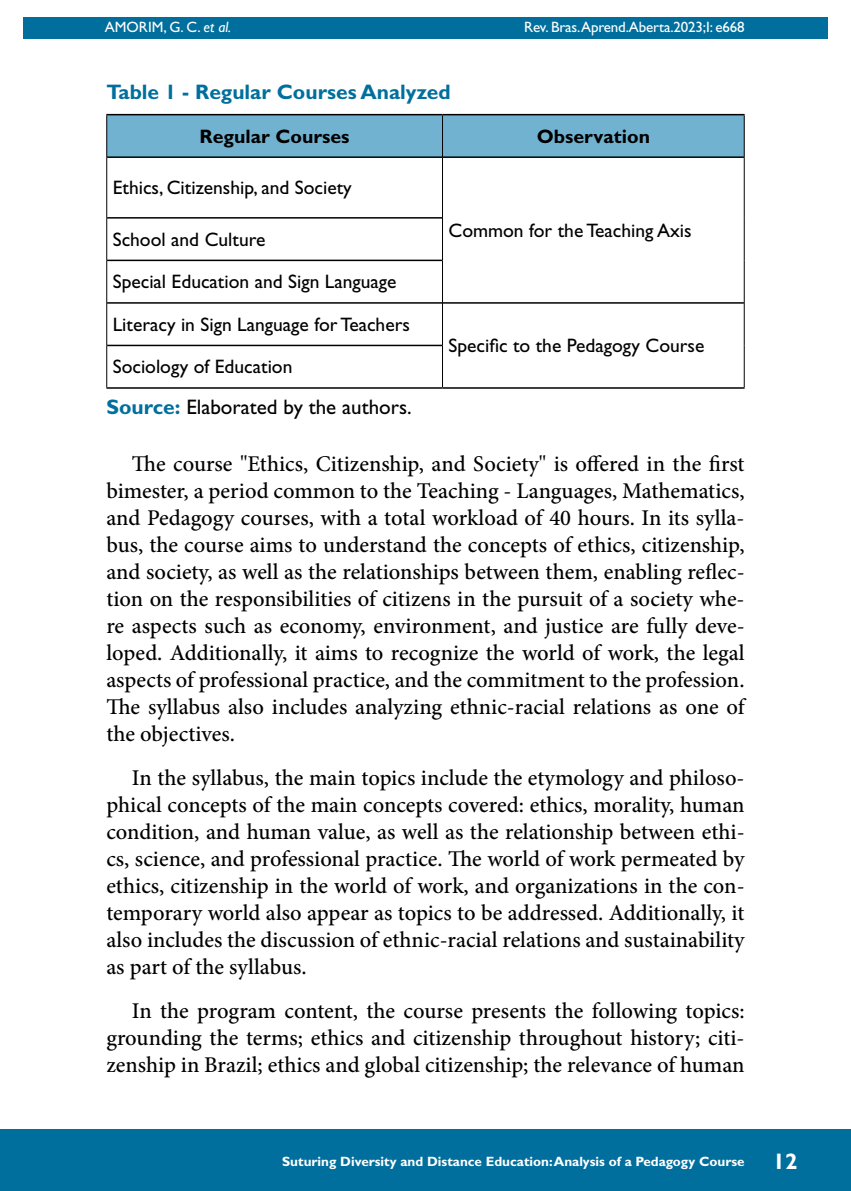
<style>
.page{position:relative;width:851px;height:1191px;background:#fff}
.page>*{position:absolute;margin:0;border:0;box-sizing:border-box;transform-origin:0 0}
.t1{font:500 22.5px/27px "Minion Pro";color:#000;text-align:justify}
.t2{font:21px "Gill Sans Std";color:#000}
.t3{font:700 21px "Gill Sans Std";color:#006f9e}
.t4{font:19.5px/42.5px "Gill Sans Std";color:#000}
.t5{font:700 19.5px "Gill Sans Std";color:#000}
.t6{font:15px "Gill Sans Std";letter-spacing:-.01em;color:#fff}
.t7{font:700 13.5px "Gill Sans Std";color:#fff}
.s1{font-style:italic}
.s2{font-weight:700;color:#006f9e}
.s3{font-size:22.5px}
</style>
<div class="page">
<hr style="left:104px;top:0;width:1px;height:467px;background:#006f9e">
<div style="left:23px;top:17px;width:804px;height:21px;background:#006f9e"></div>
<div style="left:0;top:1129px;width:850px;height:62px;background:#006f9e"></div>
<div style="left:107px;top:115px;width:636px;height:41px;background:#71b2d1"></div>
<hr style="left:106px;top:114px;width:336px;height:1px;background:#000">
<hr style="left:442px;top:114px;width:302px;height:1px;background:#000">
<hr style="left:107px;top:156px;width:335px;height:2px;background:#000">
<hr style="left:443px;top:156px;width:300px;height:2px;background:#000">
<hr style="left:107px;top:217px;width:335px;height:2px;background:#000">
<hr style="left:107px;top:260px;width:335px;height:1px;background:#000">
<hr style="left:107px;top:302px;width:335px;height:2px;background:#000">
<hr style="left:443px;top:302px;width:300px;height:2px;background:#000">
<hr style="left:107px;top:345px;width:335px;height:1px;background:#000">
<hr style="left:106px;top:387px;width:336px;height:2px;background:#000">
<hr style="left:442px;top:387px;width:302px;height:2px;background:#000">
<hr style="left:106px;top:115px;width:1px;height:42px;background:#000">
<hr style="left:442px;top:115px;width:1px;height:42px;background:#000">
<hr style="left:743px;top:115px;width:1px;height:42px;background:#000">
<hr style="left:106px;top:157px;width:1px;height:61px;background:#000">
<hr style="left:442px;top:157px;width:1px;height:61px;background:#000">
<hr style="left:743px;top:157px;width:1px;height:61px;background:#000">
<hr style="left:106px;top:218px;width:1px;height:42px;background:#000">
<hr style="left:442px;top:218px;width:1px;height:42px;background:#000">
<hr style="left:743px;top:218px;width:1px;height:42px;background:#000">
<hr style="left:106px;top:260px;width:1px;height:43px;background:#000">
<hr style="left:442px;top:260px;width:1px;height:43px;background:#000">
<hr style="left:743px;top:260px;width:1px;height:43px;background:#000">
<hr style="left:106px;top:303px;width:1px;height:42px;background:#000">
<hr style="left:442px;top:303px;width:1px;height:42px;background:#000">
<hr style="left:743px;top:303px;width:1px;height:42px;background:#000">
<hr style="left:106px;top:345px;width:1px;height:42px;background:#000">
<hr style="left:442px;top:345px;width:1px;height:42px;background:#000">
<hr style="left:743px;top:345px;width:1px;height:42px;background:#000">
<p class="t6" style="left:105px;top:18px;width:128px">AMORIM, G. C. <span class="s1">et al.</span></p>
<p class="t6" style="left:524px;top:18px;width:222px">Rev. Bras.Aprend.Aberta.2023;I: e668</p>
<p class="t3" style="left:106px;top:80px;width:346px">Table 1 - Regular Courses Analyzed</p>
<p class="t5" style="left:200px;top:124px;width:151px">Regular Courses</p>
<p class="t5" style="left:536px;top:124px;width:115px">Observation</p>
<p class="t4" style="left:113px;top:166px;width:240px">Ethics, Citizenship, and Society</p>
<p class="t4" style="left:448px;top:209px;width:244px">Common for the Teaching Axis</p>
<p class="t4" style="left:113px;top:218px;width:299px">School and Culture<br>Special Education and Sign Language<br>Literacy in Sign Language for Teachers</p>
<p class="t4" style="left:448px;top:324px;width:257px">Specific to the Pedagogy Course</p>
<p class="t4" style="left:113px;top:346px;width:181px">Sociology of Education</p>
<p class="t2" style="left:106px;top:395px;width:307px"><span class="s2">Source:</span> Elaborated by the authors.</p>
<p class="t1" style="left:106px;top:450px;width:639px;text-indent:26px">The course "Ethics, Citizenship, and Society" is offered in the first bimester, a period common to the Teaching - Languages, Mathematics, and Pedagogy courses, with a total workload of 40 hours. In its sylla&shy;bus, the course aims to understand the concepts of ethics, citizenship, and society, as well as the relationships between them, enabling reflec&shy;tion on the responsibilities of citizens in the pursuit of a society whe&shy;re aspects such as economy, environment, and justice are fully deve&shy;loped. Additionally, it aims to recognize the world of work, the legal aspects of professional practice, and the commitment to the profession.<br>The syllabus also includes analyzing ethnic-racial relations as one of the objectives.</p>
<p class="t1" style="left:106px;top:764px;width:639px;text-indent:26px">In the syllabus, the main topics include the etymology and philoso&shy;phical concepts of the main concepts covered: ethics, morality, human condition, and human value, as well as the relationship between ethi&shy;cs, science, and professional practice. The world of work permeated by ethics, citizenship in the world of work, and organizations in the con&shy;temporary world also appear as topics to be addressed. Additionally, it also includes the discussion of ethnic-racial relations and sustainability as part of the syllabus.</p>
<p class="t1" style="left:106px;top:997px;width:639px;text-indent:26px">In the program content, the course presents the following topics: grounding the terms; ethics and citizenship throughout history; citi&shy;zenship in Brazil; ethics and global citizenship; the relevance of human</p>
<p class="t7" style="left:282px;top:1153px;width:517px">Suturing Diversity and Distance Education: Analysis of a Pedagogy Course <span class="s3">12</span></p>
</div>
